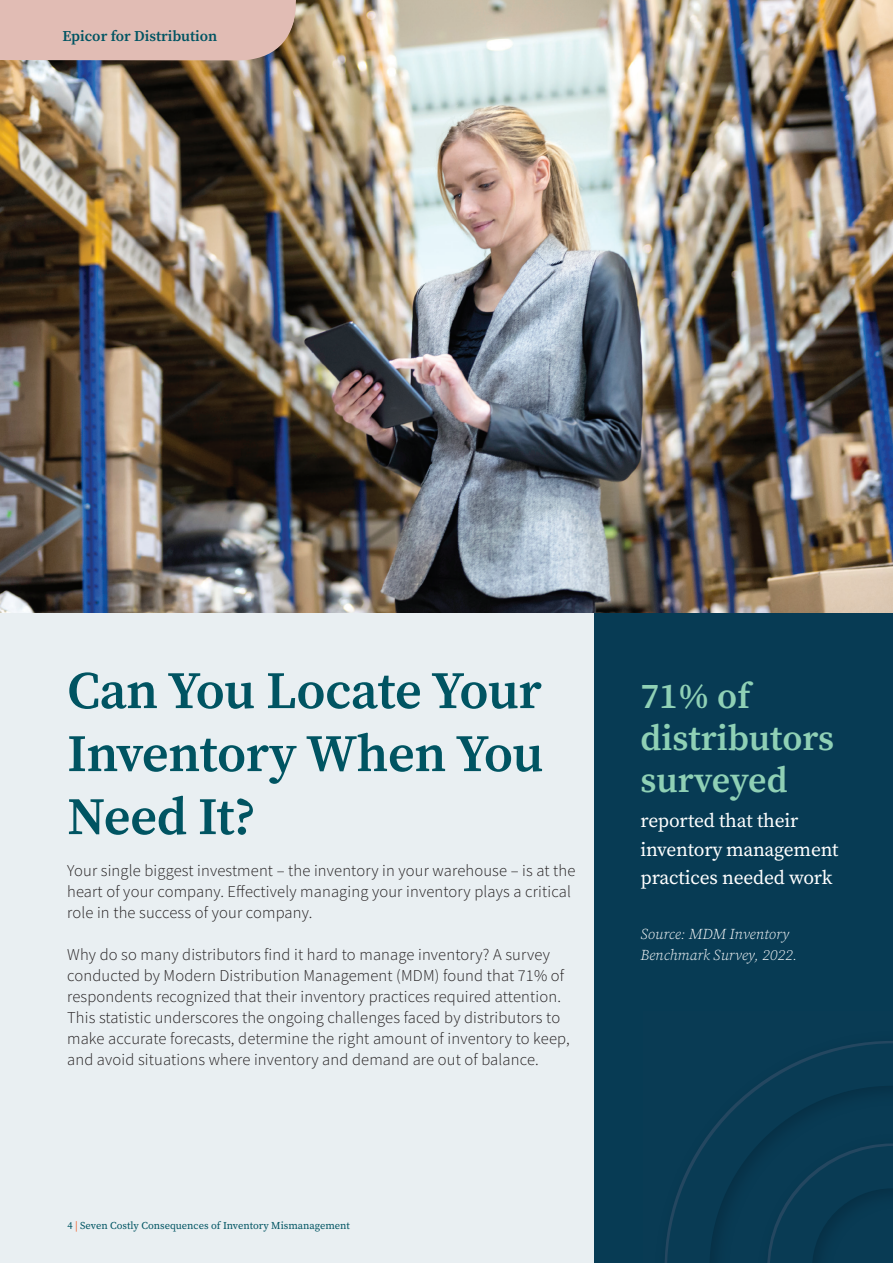
<style>
.page{position:relative;width:893px;height:1263px;background:#fff}
.page>*{position:absolute;margin:0;border:0;box-sizing:border-box;transform-origin:0 0}
.t1{font:600 52.5px/63px "Source Serif Pro";letter-spacing:-.01em;color:#005462;text-align:justify}
.t2{font:600 36px/42px "Source Serif Pro";color:#8fd0b5}
.t3{font:19.5px/28.5px "Source Serif Pro";letter-spacing:-.01em;color:#fff}
.t4{font:300 16.5px/21px "Source Sans Pro";letter-spacing:.01em;color:#231f20}
.t5{font:italic 300 15px/21px "Source Serif Pro";color:#fff}
.t6{font:600 15px "Source Serif Pro";color:#005462}
.t7{font:10.5px "Source Serif Pro";color:#005462}
.s1{color:#f15921}
</style>
<div class="page">
<div style="left:0;top:612px;width:595px;height:651px;background:#e9eff2"></div>
<div style="left:595px;top:518px;width:298px;height:745px;background:#073b54"></div>
<img style="left:0;top:0;width:893px;height:612px">
<svg style="left:665px;top:1041px;width:228px;height:222px"></svg>
<div style="left:0;top:0;width:297px;height:60px;background:#e1bcb4"></div>
<p class="t6" style="left:63px;top:26px;width:156px">Epicor for Distribution</p>
<h1 class="t1" style="left:67px;top:659px;width:478px">Can You Locate Your Inventory When You Need It?</h1>
<p class="t4" style="left:67px;top:860px;width:510px">Your single biggest investment – the inventory in your warehouse – is at the heart of your company. Effectively managing your inventory plays a critical role in the success of your company.</p>
<p class="t4" style="left:67px;top:944px;width:504px">Why do so many distributors find it hard to manage inventory? A survey conducted by Modern Distribution Management (MDM) found that 71% of respondents recognized that their inventory practices required attention.<br>This statistic underscores the ongoing challenges faced by distributors to make accurate forecasts, determine the right amount of inventory to keep, and avoid situations where inventory and demand are out of balance.</p>
<p class="t7" style="left:68px;top:1218px;width:284px">4 <span class="s1">|</span> Seven Costly Consequences of Inventory Mismanagement</p>
<h2 class="t2" style="left:640px;top:675px;width:195px">71% of distributors surveyed</h2>
<p class="t3" style="left:640px;top:806px;width:200px">reported that their inventory management practices needed work</p>
<p class="t5" style="left:640px;top:924px;width:158px">Source: MDM Inventory<br>Benchmark Survey, 2022.</p>
</div>
